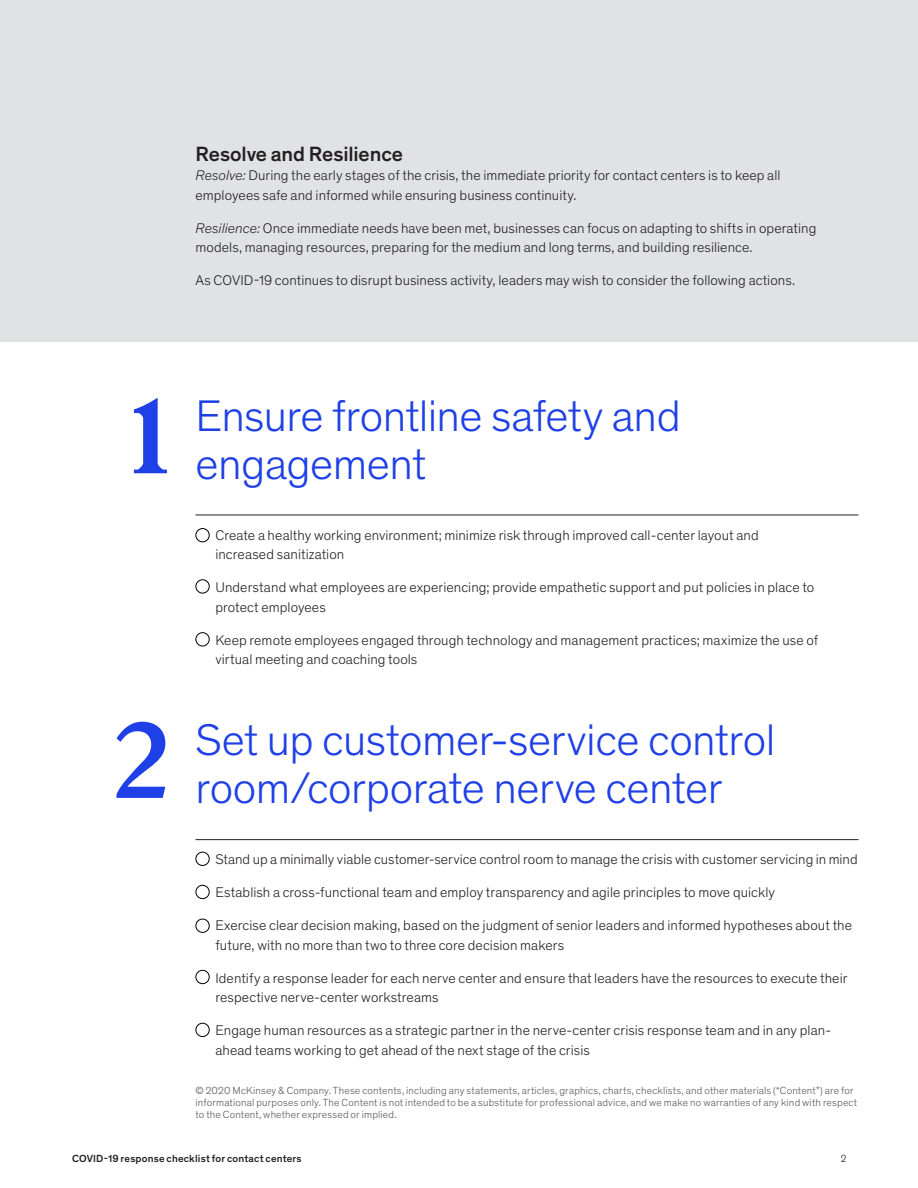
<style>
.page{position:relative;width:918px;height:1188px;background:#fff}
.page>*{position:absolute;margin:0;border:0;box-sizing:border-box;transform-origin:0 0}
.Number_bullet{font:700 108px "Bower";color:#1f40e6}
.Number_bullet-2{font:300 45px "Theinhardt Pan";letter-spacing:-.01em;color:#1f40e6}
.Number_bullet-3{font:500 21px "Theinhardt Pan";letter-spacing:-.005em;color:#231f20}
.Body_text{font:300 14.25px/19.5px "Theinhardt Pan";letter-spacing:.005em;color:#231f20}
.Number_bullet-4{font:300 10.5px/12px "Theinhardt Pan";letter-spacing:.015em;color:#57585a}
.t1{font:500 10.5px "Theinhardt Pan";letter-spacing:.015em;color:#231f20}
.t2{font:300 10.5px "Theinhardt Pan";color:#231f20}
.s1{font-style:italic}
</style>
<div class="page">
<div style="left:0;top:0;width:918px;height:341px;background:#e1e2e4"></div>
<div style="left:196px;top:528px;width:14px;height:14px;border:1px solid #000;border-radius:50%"></div>
<div style="left:196px;top:579px;width:14px;height:14px;border:1px solid #000;border-radius:50%"></div>
<div style="left:196px;top:632px;width:14px;height:14px;border:1px solid #000;border-radius:50%"></div>
<hr style="left:196px;top:515px;width:662px;height:1px;background:#231f20">
<div style="left:196px;top:852px;width:14px;height:14px;border:1px solid #000;border-radius:50%"></div>
<div style="left:196px;top:885px;width:14px;height:14px;border:1px solid #000;border-radius:50%"></div>
<div style="left:196px;top:919px;width:14px;height:14px;border:1px solid #000;border-radius:50%"></div>
<hr style="left:196px;top:839px;width:662px;height:1px;background:#231f20">
<div style="left:196px;top:970px;width:14px;height:14px;border:1px solid #000;border-radius:50%"></div>
<div style="left:196px;top:1023px;width:14px;height:14px;border:1px solid #000;border-radius:50%"></div>
<p class="Number_bullet-3" style="left:196px;top:138px;width:209px">Resolve and Resilience</p>
<p class="Body_text" style="left:196px;top:165px;width:586px"><span class="s1">Resolve:</span> During the early stages of the crisis, the immediate priority for contact centers is to keep all employees safe and informed while ensuring business continuity.</p>
<p class="Body_text" style="left:196px;top:218px;width:622px"><span class="s1">Resilience:</span> Once immediate needs have been met, businesses can focus on adapting to shifts in operating models, managing resources, preparing for the medium and long terms, and building resilience.</p>
<p class="Body_text" style="left:196px;top:270px;width:601px">As COVID-19 continues to disrupt business activity, leaders may wish to consider the following actions.</p>
<p class="Number_bullet" style="left:130px;top:357px;width:42px">1</p>
<p class="Number_bullet" style="left:113px;top:681px;width:58px">2</p>
<p class="Number_bullet-2" style="left:196px;top:384px;width:487px">Ensure frontline safety and</p>
<p class="Number_bullet-2" style="left:196px;top:432px;width:233px">engagement</p>
<p class="Body_text" style="left:215px;top:524px;width:545px">Create a healthy working environment; minimize risk through improved call-center layout and increased sanitization</p>
<p class="Body_text" style="left:215px;top:577px;width:600px">Understand what employees are experiencing; provide empathetic support and put policies in place to protect employees</p>
<p class="Body_text" style="left:215px;top:629px;width:604px">Keep remote employees engaged through technology and management practices; maximize the use of virtual meeting and coaching tools</p>
<p class="Number_bullet-2" style="left:196px;top:709px;width:581px">Set up customer-service control</p>
<p class="Number_bullet-2" style="left:196px;top:757px;width:529px">room/corporate nerve center</p>
<p class="Body_text" style="left:215px;top:849px;width:644px">Stand up a minimally viable customer-service control room to manage the crisis with customer servicing in mind</p>
<p class="Body_text" style="left:215px;top:882px;width:561px">Establish a cross-functional team and employ transparency and agile principles to move quickly</p>
<p class="Body_text" style="left:215px;top:915px;width:638px">Exercise clear decision making, based on the judgment of senior leaders and informed hypotheses about the future, with no more than two to three core decision makers</p>
<p class="Body_text" style="left:215px;top:968px;width:634px">Identify a response leader for each nerve center and ensure that leaders have the resources to execute their respective nerve-center workstreams</p>
<p class="Body_text" style="left:215px;top:1020px;width:617px">Engage human resources as a strategic partner in the nerve-center crisis response team and in any plan&shy;ahead teams working to get ahead of the next stage of the crisis</p>
<p class="Number_bullet-4" style="left:195px;top:1084px;width:663px">© 2020 McKinsey &amp; Company. These contents, including any statements, articles, graphics, charts, checklists, and other materials (“Content”) are for informational purposes only. The Content is not intended to be a substitute for professional advice, and we make no warranties of any kind with respect to the Content, whether expressed or implied.</p>
<p class="t1" style="left:72px;top:1151px;width:231px">COVID-19 response checklist for contact centers</p>
<p class="t2" style="left:841px;top:1151px;width:7px">2</p>
</div>
